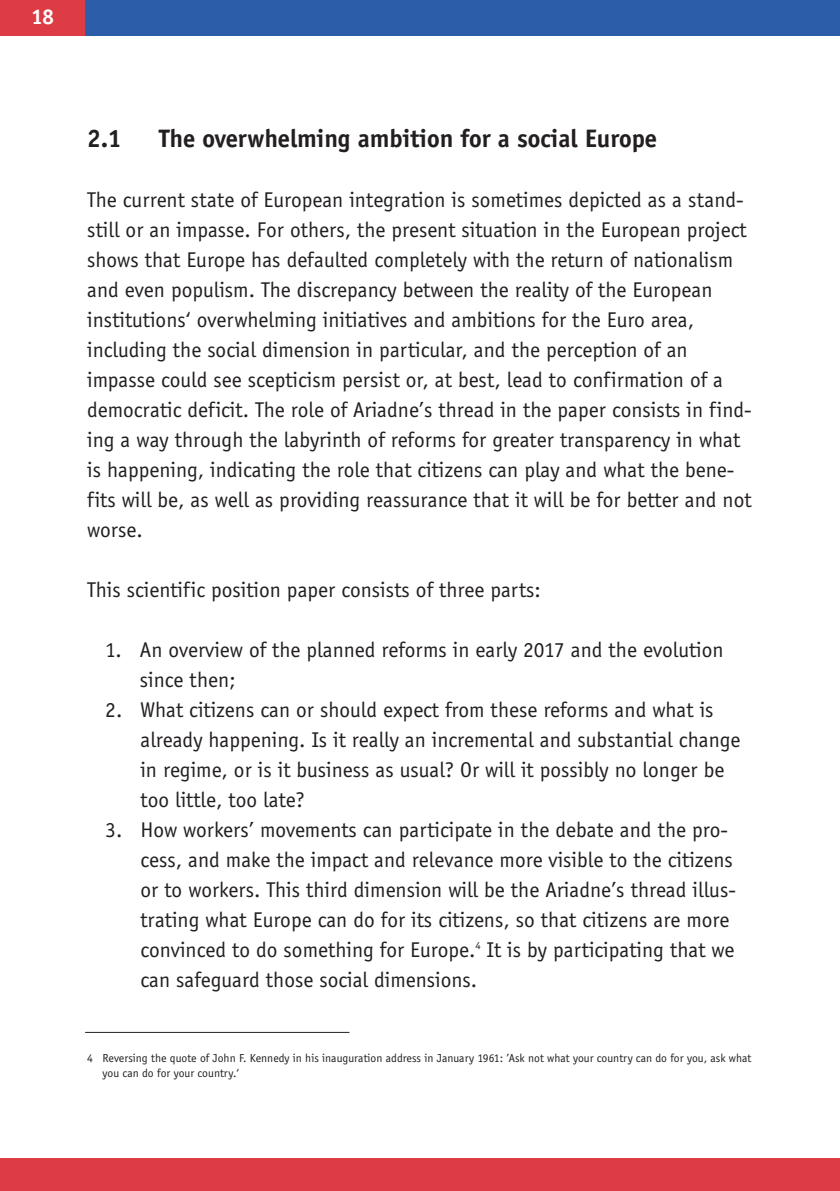
<style>
.page{position:relative;width:840px;height:1191px;background:#fff}
.page>*{position:absolute;margin:0;border:0;box-sizing:border-box;transform-origin:0 0}
.t1{font:700 26px "Officina Sans";color:#231f20}
.t2{font:22px/30px "Officina Sans";color:#231f20}
.t3{font:700 22px "Officina Sans";color:#fff}
.t4{font:12px/15px "Officina Sans";color:#231f20}
</style>
<div class="page">
<div style="left:0;top:1158px;width:839px;height:33px;background:#dd3c45"></div>
<div style="left:76px;top:0;width:763px;height:36px;background:#2b5da9"></div>
<div style="left:0;top:0;width:84px;height:36px;background:#dd3c45"></div>
<hr style="left:85px;top:1032px;width:264px;height:1px;background:#231f20">
<p class="t3" style="left:32px;top:4px;width:24px">18</p>
<p class="t1" style="left:87px;top:123px;width:36px">2.1</p>
<p class="t1" style="left:159px;top:123px;width:499px">The overwhelming ambition for a social Europe</p>
<p class="t2" style="left:87px;top:184px;width:665px">The current state of European integration is sometimes depicted as a stand&shy;still or an impasse. For others, the present situation in the European project shows that Europe has defaulted completely with the return of nationalism and even populism. The discrepancy between the reality of the European institutions‘ overwhelming initiatives and ambitions for the Euro area, including the social dimension in particular, and the perception of an impasse could see scepticism persist or, at best, lead to confirmation of a democratic deficit. The role of Ariadne’s thread in the paper consists in find&shy;ing a way through the labyrinth of reforms for greater transparency in what is happening, indicating the role that citizens can play and what the bene&shy;fits will be, as well as providing reassurance that it will be for better and not worse.</p>
<p class="t2" style="left:87px;top:574px;width:455px">This scientific position paper consists of three parts:</p>
<p class="t2" style="left:140px;top:634px;width:584px;text-indent:-35px">1. An overview of the planned reforms in early 2017 and the evolution since then;</p>
<p class="t2" style="left:140px;top:694px;width:601px;text-indent:-35px">2. What citizens can or should expect from these reforms and what is already happening. Is it really an incremental and substantial change in regime, or is it business as usual? Or will it possibly no longer be too little, too late?</p>
<p class="t2" style="left:140px;top:814px;width:596px;text-indent:-35px">3. How workers’ movements can participate in the debate and the pro&shy;cess, and make the impact and relevance more visible to the citizens or to workers. This third dimension will be the Ariadne’s thread illus&shy;trating what Europe can do for its citizens, so that citizens are more convinced to do something for Europe.<sup>4</sup> It is by participating that we can safeguard those social dimensions.</p>
<p class="t4" style="left:103px;top:1050px;width:650px;text-indent:-16px">4 Reversing the quote of John F. Kennedy in his inauguration address in January 1961: ’Ask not what your country can do for you, ask what you can do for your country.‘</p>
</div>
